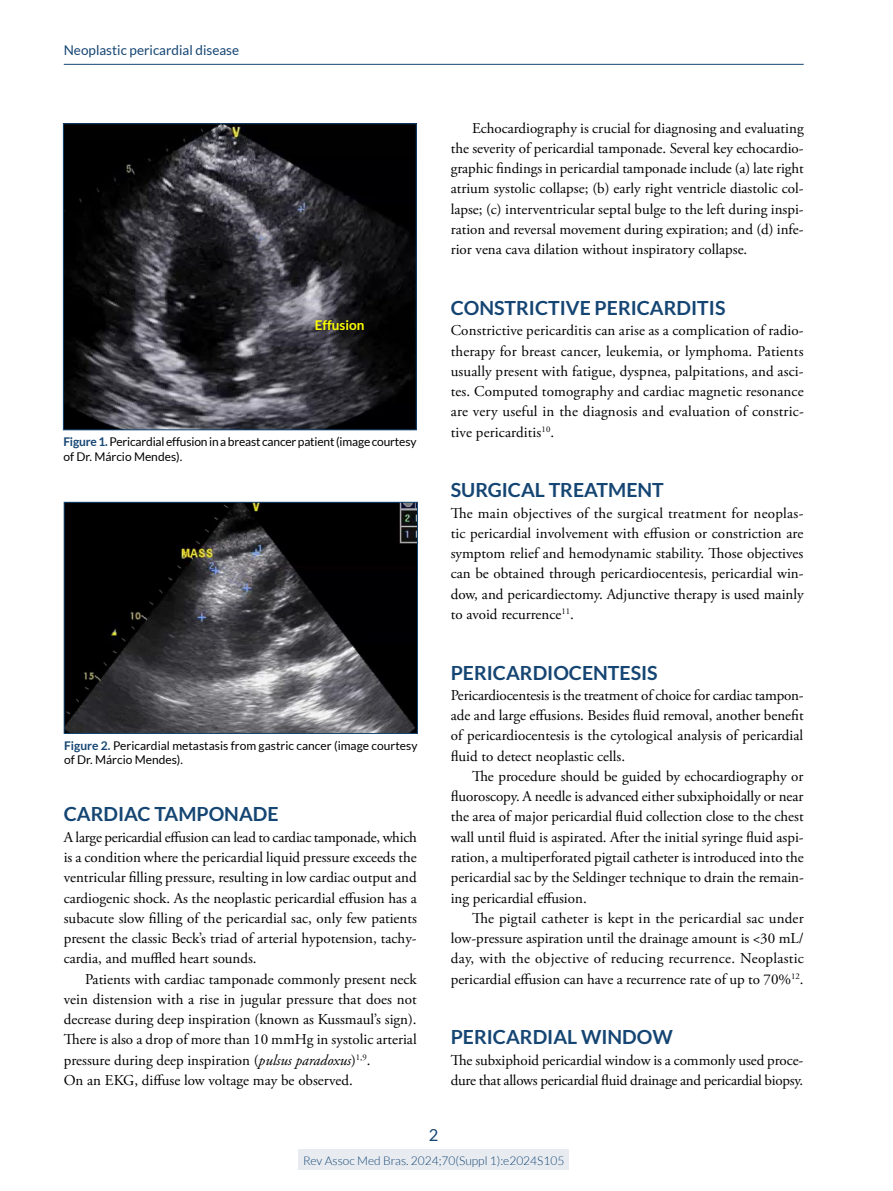
<style>
.page{position:relative;width:893px;height:1191px;background:#fff}
.page>*{position:absolute;margin:0;border:0;box-sizing:border-box;transform-origin:0 0}
.t1{font:700 19.5px "Lato";color:#154573}
.t2{font:16.5px "Lato";color:#154573}
.t3{font:15px/20.2px "Adobe Garamond Pro";color:#000;text-align:justify}
.t4{font:13.5px "Lato";color:#154573}
.t5{font:700 13.5px "Lato";color:#ff0}
.t6{font:12px/14.4px "Lato";color:#000}
.t7{font:300 12px "Lato";color:#154573}
.s1{font-weight:700;color:#154573}
.s2{font-style:italic}
</style>
<div class="page">
<div style="left:299px;top:1149px;width:270px;height:21px;background:#e8ecf1"></div>
<hr style="left:64px;top:64px;width:740px;height:1px;background:#154573">
<img style="left:66px;top:504px;width:350px;height:228px">
<div style="left:64px;top:502px;width:354px;height:232px;border:1px solid #154573"></div>
<img style="left:65px;top:125px;width:350px;height:303px">
<div style="left:63px;top:123px;width:354px;height:307px;border:1px solid #154573"></div>
<p class="t4" style="left:64px;top:43px;width:177px">Neoplastic pericardial disease</p>
<p class="t5" style="left:315px;top:317px;width:51px">Effusion</p>
<p class="t6" style="left:63px;top:434px;width:355px"><span class="s1">Figure 1.</span> Pericardial effusion in a breast cancer patient (image courtesy of Dr. Márcio Mendes).</p>
<p class="t6" style="left:64px;top:738px;width:355px"><span class="s1">Figure 2.</span> Pericardial metastasis from gastric cancer (image courtesy of Dr. Márcio Mendes).</p>
<h1 class="t1" style="left:64px;top:803px;width:216px">CARDIAC TAMPONADE</h1>
<p class="t3" style="left:64px;top:827px;width:355px">A large pericardial effusion can lead to cardiac tamponade, which is a condition where the pericardial liquid pressure exceeds the ventricular filling pressure, resulting in low cardiac output and cardiogenic shock. As the neoplastic pericardial effusion has a subacute slow filling of the pericardial sac, only few patients present the classic Beck’s triad of arterial hypotension, tachy&shy;cardia, and muffled heart sounds.</p>
<p class="t3" style="left:64px;top:969px;width:355px;text-align:left;text-indent:21px">Patients with cardiac tamponade commonly present neck vein distension with a rise in jugular pressure that does not decrease during deep inspiration (known as Kussmaul’s sign).<br>There is also a drop of more than 10 mmHg in systolic arterial pressure during deep inspiration (<span class="s2">pulsus paradoxus</span>)<sup>1,9</sup>.<br>On an EKG, diffuse low voltage may be observed.</p>
<p class="t3" style="left:451px;top:118px;width:354px;text-indent:21px">Echocardiography is crucial for diagnosing and evaluating the severity of pericardial tamponade. Several key echocardio&shy;graphic findings in pericardial tamponade include (a) late right atrium systolic collapse; (b) early right ventricle diastolic col&shy;lapse; (c) interventricular septal bulge to the left during inspi&shy;ration and reversal movement during expiration; and (d) infe&shy;rior vena cava dilation without inspiratory collapse.</p>
<h1 class="t1" style="left:451px;top:297px;width:276px">CONSTRICTIVE PERICARDITIS</h1>
<p class="t3" style="left:451px;top:321px;width:355px">Constrictive pericarditis can arise as a complication of radio&shy;therapy for breast cancer, leukemia, or lymphoma. Patients usually present with fatigue, dyspnea, palpitations, and asci&shy;tes. Computed tomography and cardiac magnetic resonance are very useful in the diagnosis and evaluation of constric&shy;tive pericarditis<sup>10</sup>.</p>
<h1 class="t1" style="left:451px;top:479px;width:215px">SURGICAL TREATMENT</h1>
<p class="t3" style="left:451px;top:503px;width:354px">The main objectives of the surgical treatment for neoplas&shy;tic pericardial involvement with effusion or constriction are symptom relief and hemodynamic stability. Those objectives can be obtained through pericardiocentesis, pericardial win&shy;dow, and pericardiectomy. Adjunctive therapy is used mainly to avoid recurrence<sup>11</sup>.</p>
<h1 class="t1" style="left:451px;top:661px;width:208px">PERICARDIOCENTESIS</h1>
<p class="t3" style="left:451px;top:685px;width:354px">Pericardiocentesis is the treatment of choice for cardiac tampon&shy;ade and large effusions. Besides fluid removal, another benefit of pericardiocentesis is the cytological analysis of pericardial fluid to detect neoplastic cells.</p>
<p class="t3" style="left:451px;top:766px;width:355px;text-indent:21px">The procedure should be guided by echocardiography or fluoroscopy. A needle is advanced either subxiphoidally or near the area of major pericardial fluid collection close to the chest wall until fluid is aspirated. After the initial syringe fluid aspi&shy;ration, a multiperforated pigtail catheter is introduced into the pericardial sac by the Seldinger technique to drain the remain&shy;ing pericardial effusion.</p>
<p class="t3" style="left:451px;top:908px;width:355px;text-indent:21px">The pigtail catheter is kept in the pericardial sac under low-pressure aspiration until the drainage amount is &lt;30 mL/ day, with the objective of reducing recurrence. Neoplastic pericardial effusion can have a recurrence rate of up to 70%<sup>12</sup>.</p>
<h1 class="t1" style="left:451px;top:1026px;width:224px">PERICARDIAL WINDOW</h1>
<p class="t3" style="left:451px;top:1050px;width:354px">The subxiphoid pericardial window is a commonly used proce&shy;dure that allows pericardial fluid drainage and pericardial biopsy.</p>
<p class="t2" style="left:429px;top:1126px;width:11px">2</p>
<p class="t7" style="left:303px;top:1154px;width:263px">Rev Assoc Med Bras. 2024;70(Suppl 1):e2024S105</p>
</div>
